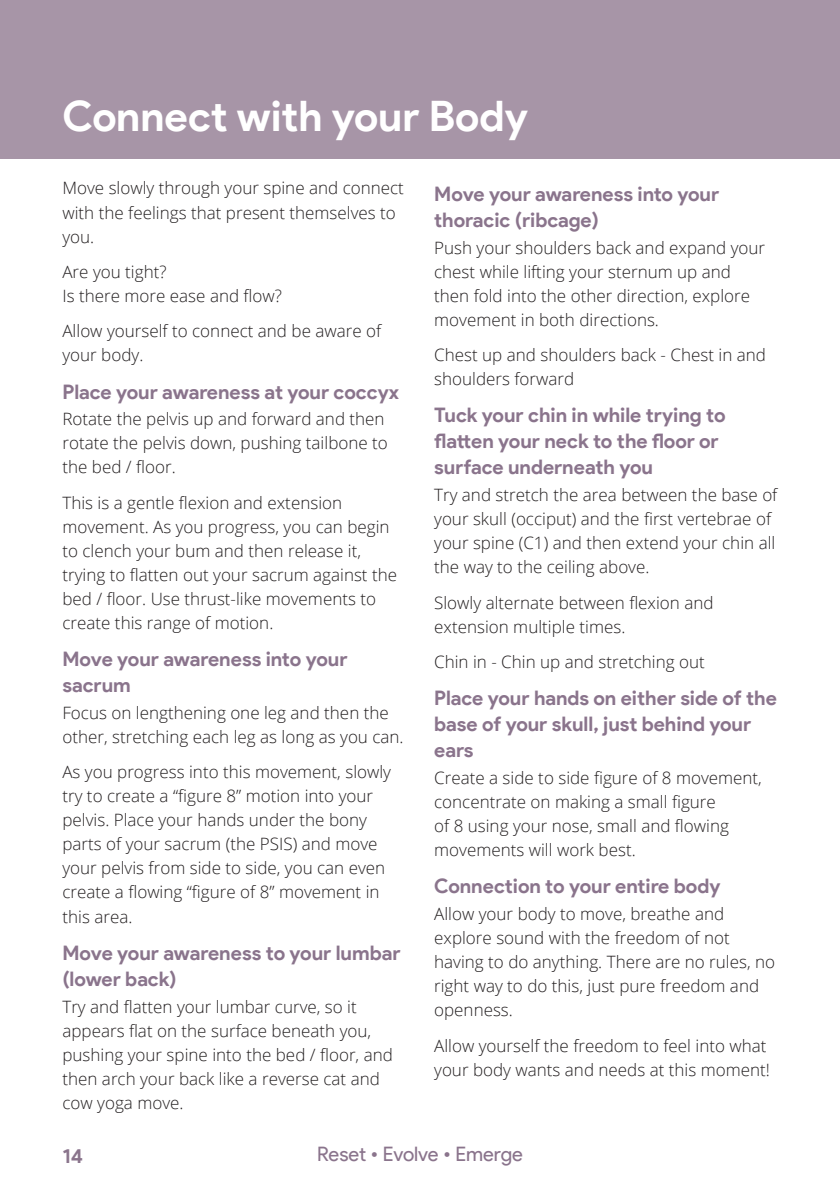
<style>
.page{position:relative;width:840px;height:1191px;background:#fff}
.page>*{position:absolute;margin:0;border:0;box-sizing:border-box;transform-origin:0 0}
.t1{font:700 42px "Product Sans";color:#fff}
.t2{font:700 20px/26px "Product Sans";color:#8a748c}
.t3{font:20px "Product Sans";letter-spacing:-.01em;color:#8a748c}
.t4{font:300 17px/24px "Open Sans";color:#231f20}
</style>
<div class="page">
<div style="left:0;top:0;width:839px;height:159px;background:#a795a7"></div>
<h1 class="t1" style="left:62px;top:91px;width:467px">Connect with your Body</h1>
<p class="t4" style="left:62px;top:176px;width:343px">Move slowly through your spine and connect with the feelings that present themselves to you.</p>
<p class="t4" style="left:62px;top:259px;width:221px">Are you tight?<br>Is there more ease and flow?</p>
<p class="t4" style="left:62px;top:319px;width:320px">Allow yourself to connect and be aware of your body.</p>
<p class="t2" style="left:62px;top:379px;width:338px">Place your awareness at your coccyx</p>
<p class="t4" style="left:62px;top:407px;width:327px">Rotate the pelvis up and forward and then rotate the pelvis down, pushing tailbone to the bed / floor.</p>
<p class="t4" style="left:62px;top:490px;width:336px">This is a gentle flexion and extension movement. As you progress, you can begin to clench your bum and then release it, trying to flatten out your sacrum against the bed / floor. Use thrust-like movements to create this range of motion.</p>
<p class="t2" style="left:62px;top:646px;width:286px">Move your awareness into your sacrum</p>
<p class="t4" style="left:62px;top:700px;width:342px">Focus on lengthening one leg and then the other, stretching each leg as long as you can.</p>
<p class="t4" style="left:62px;top:760px;width:330px">As you progress into this movement, slowly try to create a “figure 8” motion into your pelvis. Place your hands under the bony parts of your sacrum (the PSIS) and move your pelvis from side to side, you can even create a flowing “figure of 8” movement in this area.</p>
<p class="t2" style="left:62px;top:940px;width:339px">Move your awareness to your lumbar (lower back)</p>
<p class="t4" style="left:62px;top:994px;width:332px">Try and flatten your lumbar curve, so it appears flat on the surface beneath you, pushing your spine into the bed / floor, and then arch your back like a reverse cat and cow yoga move.</p>
<p class="t2" style="left:434px;top:181px;width:286px">Move your awareness into your thoracic (ribcage)</p>
<p class="t4" style="left:434px;top:235px;width:332px">Push your shoulders back and expand your chest while lifting your sternum up and then fold into the other direction, explore movement in both directions.</p>
<p class="t4" style="left:434px;top:342px;width:333px">Chest up and shoulders back - Chest in and shoulders forward</p>
<p class="t2" style="left:434px;top:402px;width:293px">Tuck your chin in while trying to flatten your neck to the floor or surface underneath you</p>
<p class="t4" style="left:434px;top:482px;width:344px">Try and stretch the area between the base of your skull (occiput) and the first vertebrae of your spine (C1) and then extend your chin all the way to the ceiling above.</p>
<p class="t4" style="left:434px;top:590px;width:281px">Slowly alternate between flexion and extension multiple times.</p>
<p class="t4" style="left:434px;top:649px;width:272px">Chin in - Chin up and stretching out</p>
<p class="t2" style="left:434px;top:685px;width:344px">Place your hands on either side of the base of your skull, just behind your ears</p>
<p class="t4" style="left:434px;top:765px;width:329px">Create a side to side figure of 8 movement, concentrate on making a small figure<br>of 8 using your nose, small and flowing movements will work best.</p>
<p class="t2" style="left:434px;top:873px;width:287px">Connection to your entire body</p>
<p class="t4" style="left:434px;top:901px;width:342px">Allow your body to move, breathe and explore sound with the freedom of not having to do anything. There are no rules, no right way to do this, just pure freedom and openness.</p>
<p class="t4" style="left:434px;top:1033px;width:337px">Allow yourself the freedom to feel into what your body wants and needs at this moment!</p>
<p class="t2" style="left:62px;top:1143px;width:22px">14</p>
<p class="t3" style="left:317px;top:1142px;width:207px">Reset • Evolve • Emerge</p>
</div>
